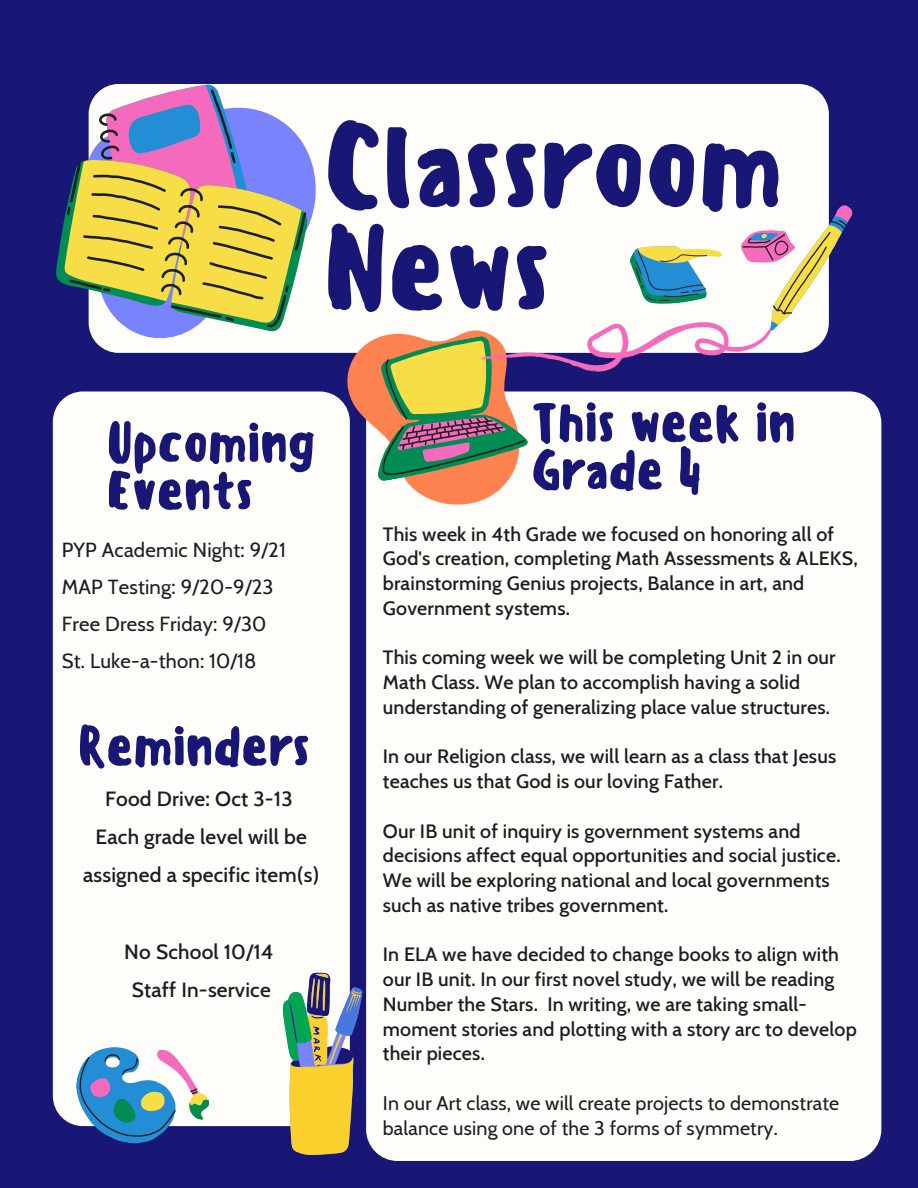
<style>
.page{position:relative;width:918px;height:1188px;background:#181775}
.page>*{position:absolute;margin:0;border:0;box-sizing:border-box;transform-origin:0 0}
.t1{font:500 114.15px/102.3px "Sensei";letter-spacing:-.025em;color:#181775}
.t2{font:500 52.95px/47.4px "Sensei";letter-spacing:-.025em;color:#181775}
.t3{font:500 21px/38.2px "Cabin";letter-spacing:.01em;color:#1d1d1b;text-align:center}
.t4{font:20.4px/37px "Cabin";letter-spacing:.01em;color:#1d1d1b}
.t5{font:500 19.65px/24.8px "Cabin";letter-spacing:.01em;color:#1d1d1b}
.t6{font:19.65px/24.8px "Cabin";letter-spacing:.01em;color:#1d1d1b}
</style>
<div class="page">
<div style="left:89px;top:84px;width:740px;height:269px;background:#fffdfa;border-radius:30px"></div>
<div style="left:366px;top:391px;width:515px;height:770px;background:#fffdfa;border-radius:31px"></div>
<div style="left:53px;top:392px;width:297px;height:734px;background:#fffdfa;border-radius:30px"></div>
<svg style="left:325px;top:392px;width:182px;height:153px"></svg>
<svg style="left:78px;top:149px;width:279px;height:243px"></svg>
<svg style="left:56px;top:160px;width:252px;height:172px"></svg>
<svg style="left:64px;top:84px;width:153px;height:239px"></svg>
<svg style="left:67px;top:89px;width:239px;height:238px"></svg>
<svg style="left:283px;top:973px;width:79px;height:182px"></svg>
<svg style="left:68px;top:1047px;width:143px;height:97px"></svg>
<svg style="left:357px;top:204px;width:495px;height:278px"></svg>
<h1 class="t1" style="left:323px;top:116px;width:463px">Classroom<br>News</h1>
<h2 class="t2" style="left:106px;top:420px;width:212px">Upcoming<br>Events</h2>
<p class="t4" style="left:62px;top:531px;width:225px">PYP Academic Night: 9/21<br>MAP Testing: 9/20-9/23<br>Free Dress Friday: 9/30<br>St. Luke-a-thon: 10/18</p>
<h2 class="t2" style="left:77px;top:723px;width:235px">Reminders</h2>
<p class="t3" style="left:83px;top:779px;width:238px">Food Drive: Oct 3-13<br>Each grade level will be assigned a specific item(s)</p>
<p class="t3" style="left:124px;top:932px;width:151px">No School 10/14<br>Staff In-service</p>
<h2 class="t2" style="left:531px;top:399px;width:267px">This week in<br>Grade 4</h2>
<p class="t5" style="left:383px;top:521px;width:476px">This week in 4th Grade we focused on honoring all of God's creation, completing Math Assessments &amp; ALEKS, brainstorming Genius projects, Balance in art, and Government systems.</p>
<p class="t5" style="left:383px;top:645px;width:454px">This coming week we will be completing Unit 2 in our<br>Math Class. We plan to accomplish having a solid understanding of generalizing place value structures.</p>
<p class="t5" style="left:383px;top:744px;width:455px">In our Religion class, we will learn as a class that Jesus teaches us that God is our loving Father.</p>
<p class="t5" style="left:383px;top:818px;width:459px">Our IB unit of inquiry is government systems and decisions affect equal opportunities and social justice.<br>We will be exploring national and local governments such as native tribes government.</p>
<p class="t5" style="left:383px;top:942px;width:476px">In ELA we have decided to change books to align with our IB unit. In our first novel study, we will be reading Number the Stars. In writing, we are taking small&shy;moment stories and plotting with a story arc to develop their pieces.</p>
<p class="t6" style="left:383px;top:1090px;width:458px">In our Art class, we will create projects to demonstrate balance using one of the 3 forms of symmetry.</p>
</div>
